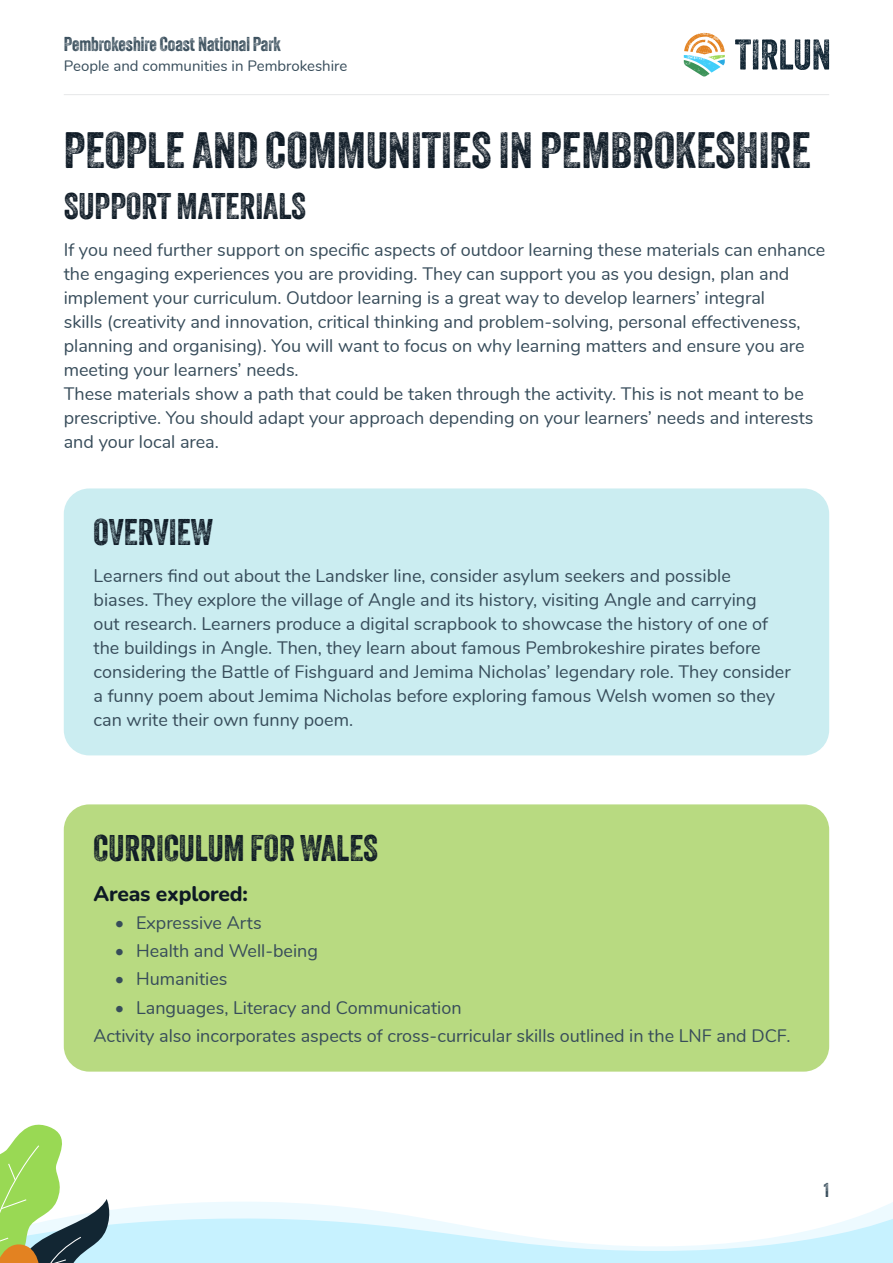
<style>
.page{position:relative;width:893px;height:1263px;background:#fff}
.page>*{position:absolute;margin:0;border:0;box-sizing:border-box;transform-origin:0 0}
.Page_heading{font:49.5px "Veneer Two";color:#0e1a25}
.Page_sub_heading{font:36px "Veneer Two";color:#0e1a25}
.Key_activity_heading{font:36px "Veneer Two";color:#0e1a25}
.Page_section_heading{font:800 21px "Nunito";letter-spacing:-.01em;color:#0e1a25}
.t1{font:19.5px "Veneer Two";color:#374c5a}
.Body_text{font:18px/24px "Nunito";color:#374c5a}
.t2{font:15px "Nunito";color:#374c5a}
</style>
<div class="page">
<svg style="left:735px;top:39px;width:94px;height:31px"></svg>
<svg style="left:684px;top:33px;width:41px;height:44px"></svg>
<hr style="left:64px;top:94px;width:765px;height:1px;background:#e6e7e9">
<div style="left:64px;top:804px;width:765px;height:267px;background:#b8da81;border-radius:26px"></div>
<svg style="left:0;top:1124px;width:893px;height:139px"></svg>
<div style="left:64px;top:488px;width:765px;height:267px;background:#cbedf1;border-radius:26px"></div>
<p class="t1" style="left:64px;top:32px;width:219px">Pembrokeshire Coast National Park</p>
<p class="t2" style="left:64px;top:54px;width:285px">People and communities in Pembrokeshire</p>
<p class="Page_heading" style="left:64px;top:120px;width:748px">PEOPLE AND COMMUNITIES IN PEMBROKESHIRE</p>
<p class="Key_activity_heading" style="left:64px;top:184px;width:244px">SUPPORT MATERIALS</p>
<p class="Body_text" style="left:64px;top:236px;width:763px">If you need further support on specific aspects of outdoor learning these materials can enhance the engaging experiences you are providing. They can support you as you design, plan and implement your curriculum. Outdoor learning is a great way to develop learners’ integral<br>skills (creativity and innovation, critical thinking and problem-solving, personal effectiveness, planning and organising). You will want to focus on why learning matters and ensure you are meeting your learners’ needs.</p>
<p class="Body_text" style="left:64px;top:380px;width:751px">These materials show a path that could be taken through the activity. This is not meant to be prescriptive. You should adapt your approach depending on your learners’ needs and interests and your local area.</p>
<p class="Page_sub_heading" style="left:94px;top:510px;width:121px">OVERVIEW</p>
<p class="Body_text" style="left:94px;top:562px;width:699px">Learners find out about the Landsker line, consider asylum seekers and possible<br>biases. They explore the village of Angle and its history, visiting Angle and carrying<br>out research. Learners produce a digital scrapbook to showcase the history of one of the buildings in Angle. Then, they learn about famous Pembrokeshire pirates before considering the Battle of Fishguard and Jemima Nicholas’ legendary role. They consider a funny poem about Jemima Nicholas before exploring famous Welsh women so they can write their own funny poem.</p>
<p class="Page_sub_heading" style="left:94px;top:826px;width:286px">CURRICULUM FOR WALES</p>
<p class="Page_section_heading" style="left:94px;top:878px;width:156px">Areas explored:</p>
<p class="Body_text" style="left:115px;top:909px;width:148px">• Expressive Arts</p>
<p class="Body_text" style="left:115px;top:938px;width:205px">• Health and Well-being</p>
<p class="Body_text" style="left:115px;top:966px;width:114px">• Humanities</p>
<p class="Body_text" style="left:115px;top:994px;width:348px">• Languages, Literacy and Communication</p>
<p class="Body_text" style="left:94px;top:1022px;width:698px">Activity also incorporates aspects of cross-curricular skills outlined in the LNF and DCF.</p>
<p class="t1" style="left:824px;top:1178px;width:7px">1</p>
</div>
